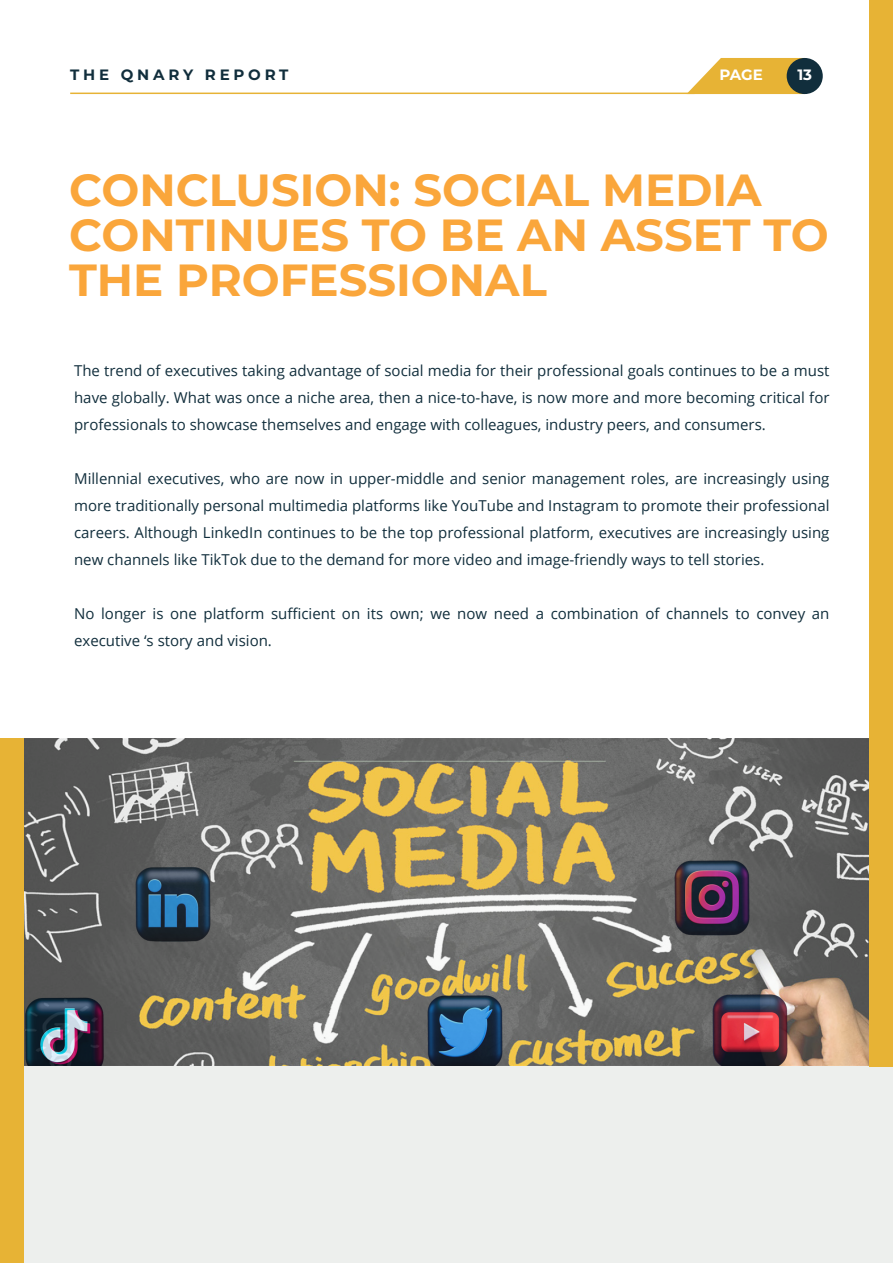
<style>
.page{position:relative;width:893px;height:1263px;background:#fff}
.page>*{position:absolute;margin:0;border:0;box-sizing:border-box;transform-origin:0 0}
.t1{font:700 45px/45px "Montserrat";color:#faa63b}
.Paragraph_Style_2{font:15px/27px "Open Sans";color:#112e3c;text-align:justify}
.t2{font:700 15px "Montserrat";letter-spacing:.25em;color:#112e3c}
.t3{font:700 15px "Montserrat";letter-spacing:-.005em;color:#fff}
</style>
<div class="page">
<img style="left:24px;top:739px;width:845px;height:327px">
<svg style="left:686px;top:58px;width:115px;height:36px"></svg>
<div style="left:787px;top:58px;width:36px;height:36px;background:#112e3c;border-radius:50%"></div>
<hr style="left:70px;top:93px;width:625px;height:1px;background:#e7b335">
<img style="left:123px;top:843px;width:100px;height:105px">
<img style="left:700px;top:989px;width:99px;height:77px">
<img style="left:415px;top:990px;width:100px;height:76px">
<img style="left:662px;top:855px;width:100px;height:81px">
<img style="left:24px;top:992px;width:93px;height:74px">
<div style="left:0;top:1066px;width:893px;height:197px;background:#edefed"></div>
<div style="left:869px;top:0;width:24px;height:1066px;background:#e7b335"></div>
<div style="left:0;top:739px;width:24px;height:524px;background:#e7b335"></div>
<p class="t2" style="left:70px;top:64px;width:220px">THE QNARY REPORT</p>
<p class="t3" style="left:720px;top:64px;width:45px">PAGE</p>
<p class="t3" style="left:797px;top:64px;width:16px">13</p>
<p class="t1" style="left:69px;top:165px;width:761px">CONCLUSION: SOCIAL MEDIA<br>CONTINUES TO BE AN ASSET TO<br>THE PROFESSIONAL</p>
<p class="Paragraph_Style_2" style="left:74px;top:357px;width:757px">The trend of executives taking advantage of social media for their professional goals continues to be a must have globally. What was once a niche area, then a nice-to-have, is now more and more becoming critical for professionals to showcase themselves and engage with colleagues, industry peers, and consumers.</p>
<p class="Paragraph_Style_2" style="left:74px;top:465px;width:757px">Millennial executives, who are now in upper-middle and senior management roles, are increasingly using more traditionally personal multimedia platforms like YouTube and Instagram to promote their professional careers. Although LinkedIn continues to be the top professional platform, executives are increasingly using new channels like TikTok due to the demand for more video and image-friendly ways to tell stories.</p>
<p class="Paragraph_Style_2" style="left:74px;top:600px;width:757px">No longer is one platform sufficient on its own; we now need a combination of channels to convey an executive ‘s story and vision.</p>
</div>
